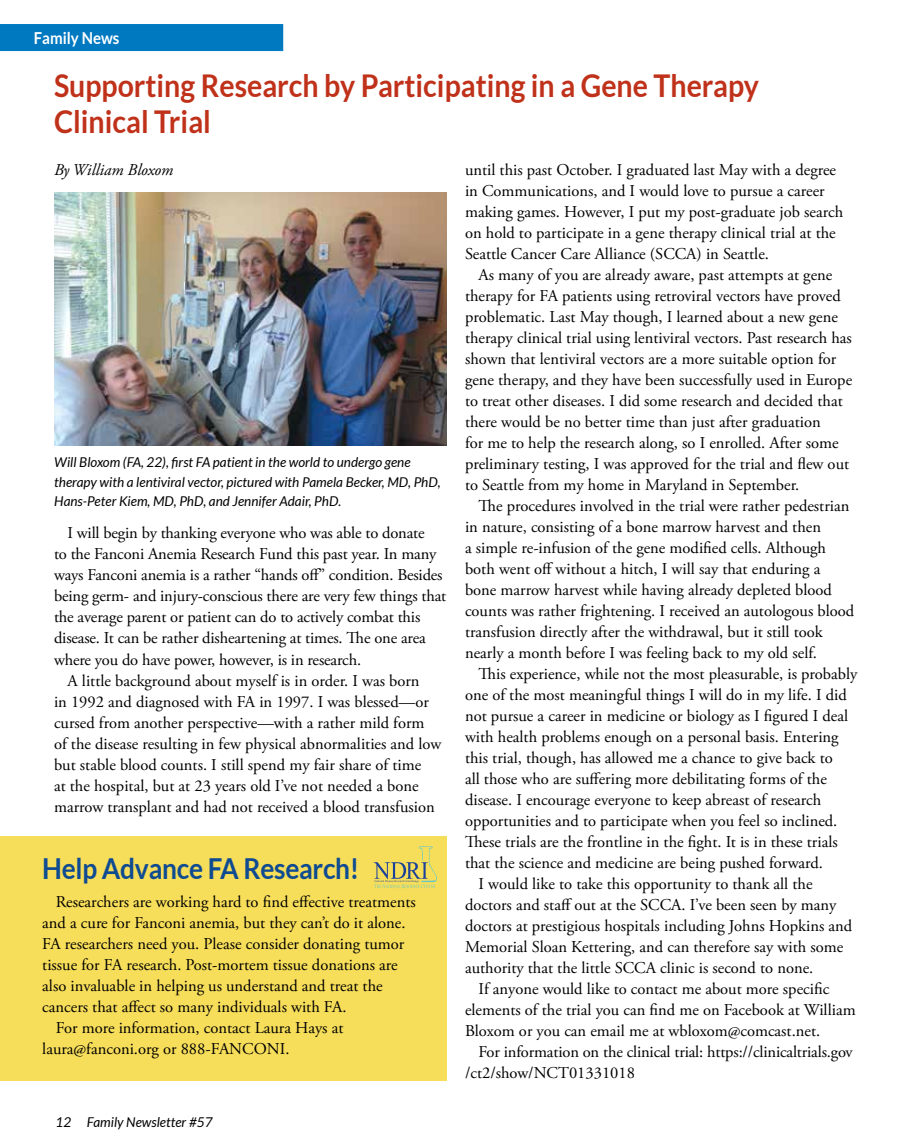
<style>
.page{position:relative;width:905px;height:1148px;background:#fff}
.page>*{position:absolute;margin:0;border:0;box-sizing:border-box;transform-origin:0 0}
.t1{font:700 31.35px/36px "Lato";color:#c0311a;scale:.91 1}
.t2{font:700 28.8px "Lato";letter-spacing:-.01em;color:#0f4b91;scale:.91 1}
.t3{font:16.5px/21px "Adobe Garamond Pro";color:#000}
.t4{font:italic 16.5px "Adobe Garamond Pro";color:#000}
.t5{font:700 16.5px "Lato";color:#fff;scale:.91 1}
.t6{font:italic 13.5px/19.5px "Lato";color:#000}
</style>
<div class="page">
<div style="left:0;top:24px;width:283px;height:27px;background:#0079c1"></div>
<img style="left:54px;top:192px;width:392px;height:254px">
<div style="left:0;top:836px;width:446px;height:244px;background:#f7de5a"></div>
<svg style="left:373px;top:846px;width:64px;height:42px"></svg>
<p class="t5" style="left:34px;top:29px;width:96px">Family News</p>
<h1 class="t1" style="left:54px;top:67px;width:776px">Supporting Research by Participating in a Gene Therapy<br>Clinical Trial</h1>
<p class="t4" style="left:54px;top:159px;width:121px">By William Bloxom</p>
<p class="t3" style="left:465px;top:159px;width:379px">until this past October. I graduated last May with a degree in Communications, and I would love to pursue a career making games. However, I put my post-graduate job search on hold to participate in a gene therapy clinical trial at the Seattle Cancer Care Alliance (SCCA) in Seattle.</p>
<p class="t3" style="left:465px;top:264px;width:389px;text-indent:13px">As many of you are already aware, past attempts at gene therapy for FA patients using retroviral vectors have proved problematic. Last May though, I learned about a new gene therapy clinical trial using lentiviral vectors. Past research has shown that lentiviral vectors are a more suitable option for gene therapy, and they have been successfully used in Europe to treat other diseases. I did some research and decided that there would be no better time than just after graduation<br>for me to help the research along, so I enrolled. After some preliminary testing, I was approved for the trial and flew out to Seattle from my home in Maryland in September.</p>
<p class="t3" style="left:465px;top:495px;width:391px;text-indent:13px">The procedures involved in the trial were rather pedestrian in nature, consisting of a bone marrow harvest and then<br>a simple re-infusion of the gene modified cells. Although both went off without a hitch, I will say that enduring a bone marrow harvest while having already depleted blood counts was rather frightening. I received an autologous blood transfusion directly after the withdrawal, but it still took nearly a month before I was feeling back to my old self.</p>
<p class="t3" style="left:478px;top:663px;width:380px">This experience, while not the most pleasurable, is probably</p>
<p class="t3" style="left:465px;top:684px;width:383px">one of the most meaningful things I will do in my life. I did</p>
<p class="t3" style="left:465px;top:705px;width:384px">not pursue a career in medicine or biology as I figured I deal</p>
<p class="t3" style="left:465px;top:726px;width:375px">with health problems enough on a personal basis. Entering</p>
<p class="t3" style="left:465px;top:747px;width:369px">this trial, though, has allowed me a chance to give back to</p>
<p class="t3" style="left:465px;top:768px;width:363px">all those who are suffering more debilitating forms of the</p>
<p class="t3" style="left:465px;top:789px;width:358px">disease. I encourage everyone to keep abreast of research</p>
<p class="t3" style="left:465px;top:810px;width:374px">opportunities and to participate when you feel so inclined.</p>
<p class="t3" style="left:465px;top:831px;width:374px">These trials are the frontline in the fight. It is in these trials</p>
<p class="t3" style="left:465px;top:852px;width:359px">that the science and medicine are being pushed forward.</p>
<p class="t3" style="left:478px;top:874px;width:335px">I would like to take this opportunity to thank all the</p>
<p class="t3" style="left:465px;top:895px;width:373px">doctors and staff out at the SCCA. I’ve been seen by many</p>
<p class="t3" style="left:465px;top:916px;width:389px">doctors at prestigious hospitals including Johns Hopkins and</p>
<p class="t3" style="left:465px;top:937px;width:380px">Memorial Sloan Kettering, and can therefore say with some</p>
<p class="t3" style="left:465px;top:958px;width:350px">authority that the little SCCA clinic is second to none.</p>
<p class="t3" style="left:478px;top:979px;width:352px">If anyone would like to contact me about more specific</p>
<p class="t3" style="left:465px;top:1000px;width:392px">elements of the trial you can find me on Facebook at William</p>
<p class="t3" style="left:465px;top:1021px;width:357px">Bloxom or you can email me at wbloxom@comcast.net.</p>
<p class="t3" style="left:478px;top:1042px;width:376px">For information on the clinical trial: https://clinicaltrials.gov</p>
<p class="t3" style="left:465px;top:1063px;width:171px">/ct2/show/NCT01331018</p>
<p class="t6" style="left:54px;top:453px;width:388px">Will Bloxom (FA, 22), first FA patient in the world to undergo gene therapy with a lentiviral vector, pictured with Pamela Becker, MD, PhD,<br>Hans-Peter Kiem, MD, PhD, and Jennifer Adair, PhD.</p>
<p class="t3" style="left:67px;top:523px;width:359px">I will begin by thanking everyone who was able to donate</p>
<p class="t3" style="left:54px;top:544px;width:384px">to the Fanconi Anemia Research Fund this past year. In many</p>
<p class="t3" style="left:54px;top:565px;width:390px">ways Fanconi anemia is a rather “hands off” condition. Besides</p>
<p class="t3" style="left:54px;top:586px;width:394px">being germ- and injury-conscious there are very few things that</p>
<p class="t3" style="left:54px;top:607px;width:368px">the average parent or patient can do to actively combat this</p>
<p class="t3" style="left:54px;top:628px;width:373px">disease. It can be rather disheartening at times. The one area</p>
<p class="t3" style="left:54px;top:649px;width:308px">where you do have power, however, is in research.</p>
<p class="t3" style="left:67px;top:670px;width:353px">A little background about myself is in order. I was born</p>
<p class="t3" style="left:54px;top:691px;width:376px">in 1992 and diagnosed with FA in 1997. I was blessed—or</p>
<p class="t3" style="left:54px;top:712px;width:372px">cursed from another perspective—with a rather mild form</p>
<p class="t3" style="left:54px;top:733px;width:389px">of the disease resulting in few physical abnormalities and low</p>
<p class="t3" style="left:54px;top:754px;width:369px">but stable blood counts. I still spend my fair share of time</p>
<p class="t3" style="left:54px;top:775px;width:366px">at the hospital, but at 23 years old I’ve not needed a bone</p>
<p class="t3" style="left:54px;top:796px;width:382px">marrow transplant and had not received a blood transfusion</p>
<h2 class="t2" style="left:42px;top:852px;width:350px">Help Advance FA Research!</h2>
<p class="t3" style="left:56px;top:892px;width:361px">Researchers are working hard to find effective treatments</p>
<p class="t3" style="left:42px;top:913px;width:365px">and a cure for Fanconi anemia, but they can’t do it alone.</p>
<p class="t3" style="left:42px;top:934px;width:363px">FA researchers need you. Please consider donating tumor</p>
<p class="t3" style="left:42px;top:955px;width:357px">tissue for FA research. Post-mortem tissue donations are</p>
<p class="t3" style="left:42px;top:976px;width:342px">also invaluable in helping us understand and treat the</p>
<p class="t3" style="left:42px;top:997px;width:306px">cancers that affect so many individuals with FA.</p>
<p class="t3" style="left:56px;top:1018px;width:289px">For more information, contact Laura Hays at</p>
<p class="t3" style="left:42px;top:1039px;width:249px">laura@fanconi.org or 888-FANCONI.</p>
<p class="t6" style="left:56px;top:1112px;width:158px">12 Family Newsletter #57</p>
</div>
